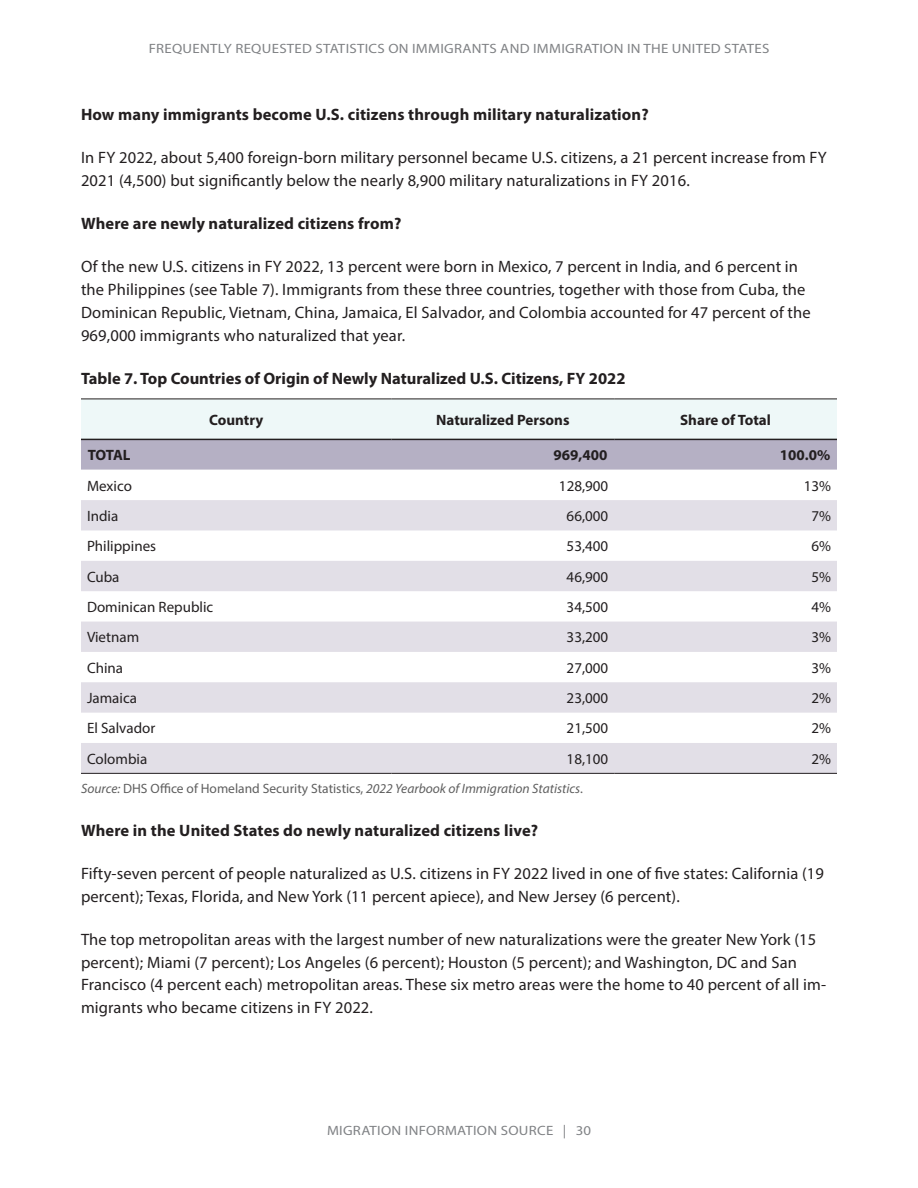
<style>
.page{position:relative;width:918px;height:1188px;background:#fff}
.page>*{position:absolute;margin:0;border:0;box-sizing:border-box;transform-origin:0 0}
.Body_1_15{font:16.5px/22.8px "Myriad Pro";letter-spacing:.01em;color:#231f20}
.bold_heading{font:700 16.5px "Myriad Pro";letter-spacing:.01em;color:#231f20}
.Figure_Number___Title{font:700 16.5px "Myriad Pro";color:#231f20}
.table_body_right_aligned{font:15px "Myriad Pro";color:#231f20}
.table_body_left_aligned{font:15px "Myriad Pro";color:#231f20}
.table_column_heading_centered{font:700 15px "Myriad Pro";color:#231f20}
.table_column_heading_right_aligned{font:700 15px "Myriad Pro";color:#231f20}
.table_column_heading_left_aligned{font:700 15px "Myriad Pro";letter-spacing:-.03em;color:#231f20}
.t1{font:13.5px "Myriad Pro";letter-spacing:.02em;color:#808285;scale:1.1 1}
.Figure_Notes_Sources{font:italic 13.5px "Myriad Pro";color:#5f5f5f}
.s1{font-style:normal}
</style>
<div class="page">
<svg style="left:81px;top:400px;width:756px;height:70px;background:#d4d7e0"></svg>
<svg style="left:81px;top:500px;width:756px;height:273px;fill:#e2dfe7"></svg>
<hr style="left:81px;top:773px;width:311px;height:1px;background:#231f20">
<hr style="left:392px;top:773px;width:222px;height:1px;background:#231f20">
<hr style="left:614px;top:773px;width:223px;height:1px;background:#231f20">
<hr style="left:81px;top:399px;width:311px;height:1px;background:#231f20">
<hr style="left:392px;top:399px;width:222px;height:1px;background:#231f20">
<hr style="left:614px;top:399px;width:223px;height:1px;background:#231f20">
<hr style="left:81px;top:439px;width:311px;height:1px;background:#231f20">
<hr style="left:392px;top:439px;width:222px;height:1px;background:#231f20">
<hr style="left:614px;top:439px;width:223px;height:1px;background:#231f20">
<p class="t1" style="left:149px;top:40px;width:566px">FREQUENTLY REQUESTED STATISTICS ON IMMIGRANTS AND IMMIGRATION IN THE UNITED STATES</p>
<p class="bold_heading" style="left:81px;top:104px;width:569px">How many immigrants become U.S. citizens through military naturalization?</p>
<p class="Body_1_15" style="left:81px;top:146px;width:747px">In FY 2022, about 5,400 foreign-born military personnel became U.S. citizens, a 21 percent increase from FY<br>2021 (4,500) but significantly below the nearly 8,900 military naturalizations in FY 2016.</p>
<p class="bold_heading" style="left:81px;top:213px;width:322px">Where are newly naturalized citizens from?</p>
<p class="Body_1_15" style="left:81px;top:255px;width:731px">Of the new U.S. citizens in FY 2022, 13 percent were born in Mexico, 7 percent in India, and 6 percent in the Philippines (see Table 7). Immigrants from these three countries, together with those from Cuba, the Dominican Republic, Vietnam, China, Jamaica, El Salvador, and Colombia accounted for 47 percent of the 969,000 immigrants who naturalized that year.</p>
<p class="Figure_Number___Title" style="left:81px;top:367px;width:546px">Table 7. Top Countries of Origin of Newly Naturalized U.S. Citizens, FY 2022</p>
<p class="table_column_heading_centered" style="left:209px;top:410px;width:56px">Country</p>
<p class="table_column_heading_centered" style="left:436px;top:410px;width:135px">Naturalized Persons</p>
<p class="table_column_heading_centered" style="left:680px;top:410px;width:92px">Share of Total</p>
<p class="table_column_heading_left_aligned" style="left:88px;top:445px;width:44px">TOTAL</p>
<p class="table_column_heading_right_aligned" style="left:554px;top:445px;width:55px">969,400</p>
<p class="table_column_heading_right_aligned" style="left:780px;top:445px;width:52px">100.0%</p>
<p class="table_body_left_aligned" style="left:87px;top:476px;width:46px">Mexico</p>
<p class="table_body_right_aligned" style="left:559px;top:476px;width:51px">128,900</p>
<p class="table_body_right_aligned" style="left:804px;top:476px;width:29px">13%</p>
<p class="table_body_left_aligned" style="left:87px;top:507px;width:33px">India</p>
<p class="table_body_right_aligned" style="left:567px;top:507px;width:43px">66,000</p>
<p class="table_body_right_aligned" style="left:811px;top:507px;width:21px">7%</p>
<p class="table_body_left_aligned" style="left:87px;top:537px;width:71px">Philippines</p>
<p class="table_body_right_aligned" style="left:567px;top:537px;width:43px">53,400</p>
<p class="table_body_right_aligned" style="left:811px;top:537px;width:21px">6%</p>
<p class="table_body_left_aligned" style="left:87px;top:567px;width:34px">Cuba</p>
<p class="table_body_right_aligned" style="left:567px;top:567px;width:43px">46,900</p>
<p class="table_body_right_aligned" style="left:811px;top:567px;width:21px">5%</p>
<p class="table_body_left_aligned" style="left:87px;top:598px;width:128px">Dominican Republic</p>
<p class="table_body_right_aligned" style="left:567px;top:598px;width:43px">34,500</p>
<p class="table_body_right_aligned" style="left:811px;top:598px;width:21px">4%</p>
<p class="table_body_left_aligned" style="left:87px;top:628px;width:54px">Vietnam</p>
<p class="table_body_right_aligned" style="left:567px;top:628px;width:43px">33,200</p>
<p class="table_body_right_aligned" style="left:811px;top:628px;width:21px">3%</p>
<p class="table_body_left_aligned" style="left:87px;top:658px;width:38px">China</p>
<p class="table_body_right_aligned" style="left:567px;top:658px;width:43px">27,000</p>
<p class="table_body_right_aligned" style="left:811px;top:658px;width:21px">3%</p>
<p class="table_body_left_aligned" style="left:87px;top:689px;width:51px">Jamaica</p>
<p class="table_body_right_aligned" style="left:567px;top:689px;width:43px">23,000</p>
<p class="table_body_right_aligned" style="left:811px;top:689px;width:21px">2%</p>
<p class="table_body_left_aligned" style="left:87px;top:719px;width:70px">El Salvador</p>
<p class="table_body_right_aligned" style="left:567px;top:719px;width:43px">21,500</p>
<p class="table_body_right_aligned" style="left:811px;top:719px;width:21px">2%</p>
<p class="table_body_left_aligned" style="left:87px;top:750px;width:62px">Colombia</p>
<p class="table_body_right_aligned" style="left:567px;top:750px;width:43px">18,100</p>
<p class="table_body_right_aligned" style="left:811px;top:750px;width:21px">2%</p>
<p class="Figure_Notes_Sources" style="left:81px;top:780px;width:504px">Source: <span class="s1">DHS Office of Homeland Security Statistics,</span> 2022 Yearbook of Immigration Statistics<span class="s1">.</span></p>
<p class="bold_heading" style="left:81px;top:820px;width:459px">Where in the United States do newly naturalized citizens live?</p>
<p class="Body_1_15" style="left:81px;top:862px;width:745px">Fifty-seven percent of people naturalized as U.S. citizens in FY 2022 lived in one of five states: California (19 percent); Texas, Florida, and New York (11 percent apiece), and New Jersey (6 percent).</p>
<p class="Body_1_15" style="left:81px;top:928px;width:747px">The top metropolitan areas with the largest number of new naturalizations were the greater New York (15 percent); Miami (7 percent); Los Angeles (6 percent); Houston (5 percent); and Washington, DC and San Francisco (4 percent each) metropolitan areas. These six metro areas were the home to 40 percent of all im&shy;migrants who became citizens in FY 2022.</p>
<p class="t1" style="left:327px;top:1122px;width:242px">MIGRATION INFORMATION SOURCE | 30</p>
</div>
